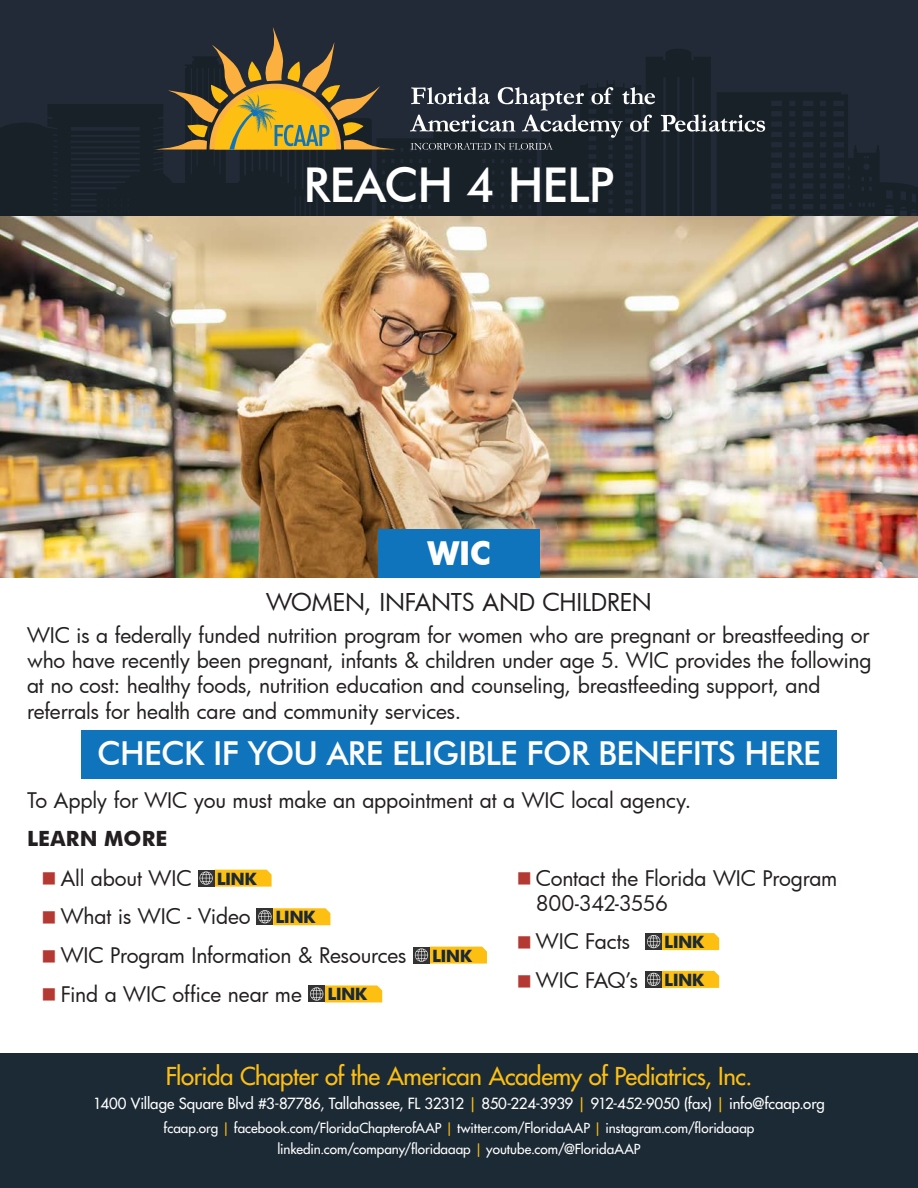
<style>
.page{position:relative;width:918px;height:1188px;background:#fff}
.page>*{position:absolute;margin:0;border:0;box-sizing:border-box;transform-origin:0 0}
.t1{font:500 48px "Futura BT";letter-spacing:-.02em;color:#fff}
.t2{font:500 33px "Futura BT";letter-spacing:-.02em;color:#fff}
.t3{font:700 33px "Futura BT";color:#fff}
.t4{font:500 24px "Futura Std";letter-spacing:-.015em;color:#fdbf11}
.t5{font:24px "Futura";letter-spacing:-.01em;color:#231f20}
.t6{font:21px/25.2px "Futura";letter-spacing:-.01em;color:#231f20}
.t7{font:700 21px "Futura BT";letter-spacing:.01em;color:#231f20}
.t8{font:700 16.95px "Futura BT";letter-spacing:-.04em;color:#1c2a35}
.t9{font:500 15px "Futura Std";letter-spacing:-.01em;color:#fff}
.t10{font:500 13.5px/21px "Futura Std";color:#fff;text-align:center}
.s1{font-family:"Minion Pro";font-size:42px;color:#b43933}
.s2{color:#fdbf11}
</style>
<div class="page">
<div style="left:0;top:1053px;width:918px;height:135px;background:#1c2a35"></div>
<div style="left:0;top:0;width:918px;height:216px;background:#222a37"></div>
<svg style="left:0;top:104px;width:153px;height:112px;fill:#182028"></svg>
<svg style="left:153px;top:27px;width:765px;height:189px"></svg>
<img style="left:0;top:216px;width:918px;height:362px">
<div style="left:378px;top:529px;width:162px;height:49px;background:#1074bc"></div>
<svg style="left:198px;top:870px;width:2px;height:17px"></svg>
<svg style="left:200px;top:870px;width:72px;height:17px"></svg>
<div style="left:256px;top:908px;width:17px;height:17px;background:#333"></div>
<svg style="left:258px;top:908px;width:72px;height:17px"></svg>
<div style="left:645px;top:933px;width:17px;height:17px;background:#333"></div>
<svg style="left:647px;top:933px;width:72px;height:17px"></svg>
<div style="left:645px;top:971px;width:17px;height:17px;background:#333"></div>
<svg style="left:647px;top:971px;width:72px;height:17px"></svg>
<div style="left:413px;top:947px;width:17px;height:17px;background:#333"></div>
<svg style="left:415px;top:947px;width:72px;height:17px"></svg>
<div style="left:308px;top:986px;width:17px;height:16px;background:#333"></div>
<svg style="left:310px;top:986px;width:72px;height:16px"></svg>
<div style="left:81px;top:730px;width:756px;height:49px;background:#1074bc"></div>
<h1 class="t1" style="left:304px;top:156px;width:312px">REACH 4 HELP</h1>
<h2 class="t3" style="left:427px;top:533px;width:65px">WIC</h2>
<p class="t5" style="left:266px;top:586px;width:387px">WOMEN, INFANTS AND CHILDREN</p>
<p class="t6" style="left:27px;top:622px;width:846px">WIC is a federally funded nutrition program for women who are pregnant or breastfeeding or who have recently been pregnant, infants &amp; children under age 5. WIC provides the following at no cost: healthy foods, nutrition education and counseling, breastfeeding support, and referrals for health care and community services.</p>
<h2 class="t2" style="left:97px;top:734px;width:725px">CHECK IF YOU ARE ELIGIBLE FOR BENEFITS HERE</h2>
<p class="t6" style="left:27px;top:787px;width:666px">To Apply for WIC you must make an appointment at a WIC local agency.</p>
<p class="t7" style="left:27px;top:826px;width:142px">LEARN MORE</p>
<p class="t6" style="left:40px;top:865px;width:152px"><span class="s1">■</span> All about WIC</p>
<p class="t6" style="left:40px;top:904px;width:212px"><span class="s1">■</span> What is WIC - Video</p>
<p class="t6" style="left:40px;top:942px;width:368px"><span class="s1">■</span> WIC Program Information &amp; Resources</p>
<p class="t6" style="left:40px;top:981px;width:263px"><span class="s1">■</span> Find a WIC office near me</p>
<p class="t6" style="left:536px;top:865px;width:303px;text-indent:-20px"><span class="s1">■</span> Contact the Florida WIC Program<br>800-342-3556</p>
<p class="t6" style="left:516px;top:929px;width:116px"><span class="s1">■</span>WIC Facts</p>
<p class="t6" style="left:516px;top:967px;width:124px"><span class="s1">■</span> WIC FAQ’s</p>
<p class="t8" style="left:217px;top:868px;width:41px">LINK</p>
<p class="t8" style="left:276px;top:907px;width:41px">LINK</p>
<p class="t8" style="left:664px;top:932px;width:41px">LINK</p>
<p class="t8" style="left:664px;top:970px;width:41px">LINK</p>
<p class="t8" style="left:432px;top:945px;width:41px">LINK</p>
<p class="t8" style="left:327px;top:984px;width:41px">LINK</p>
<p class="t4" style="left:166px;top:1061px;width:588px">Florida Chapter of the American Academy of Pediatrics, Inc.</p>
<p class="t9" style="left:93px;top:1094px;width:733px">1400 Village Square Blvd #3-87786, Tallahassee, FL 32312 <span class="s2">|</span> 850-224-3939 <span class="s2">|</span> 912-452-9050 (fax) <span class="s2">|</span> info@fcaap.org</p>
<p class="t10" style="left:164px;top:1117px;width:592px">fcaap.org <span class="s2">|</span> facebook.com/FloridaChapterofAAP <span class="s2">|</span> twitter.com/FloridaAAP <span class="s2">|</span> instagram.com/floridaaap linkedin.com/company/floridaaap <span class="s2">|</span> youtube.com/@FloridaAAP</p>
</div>
